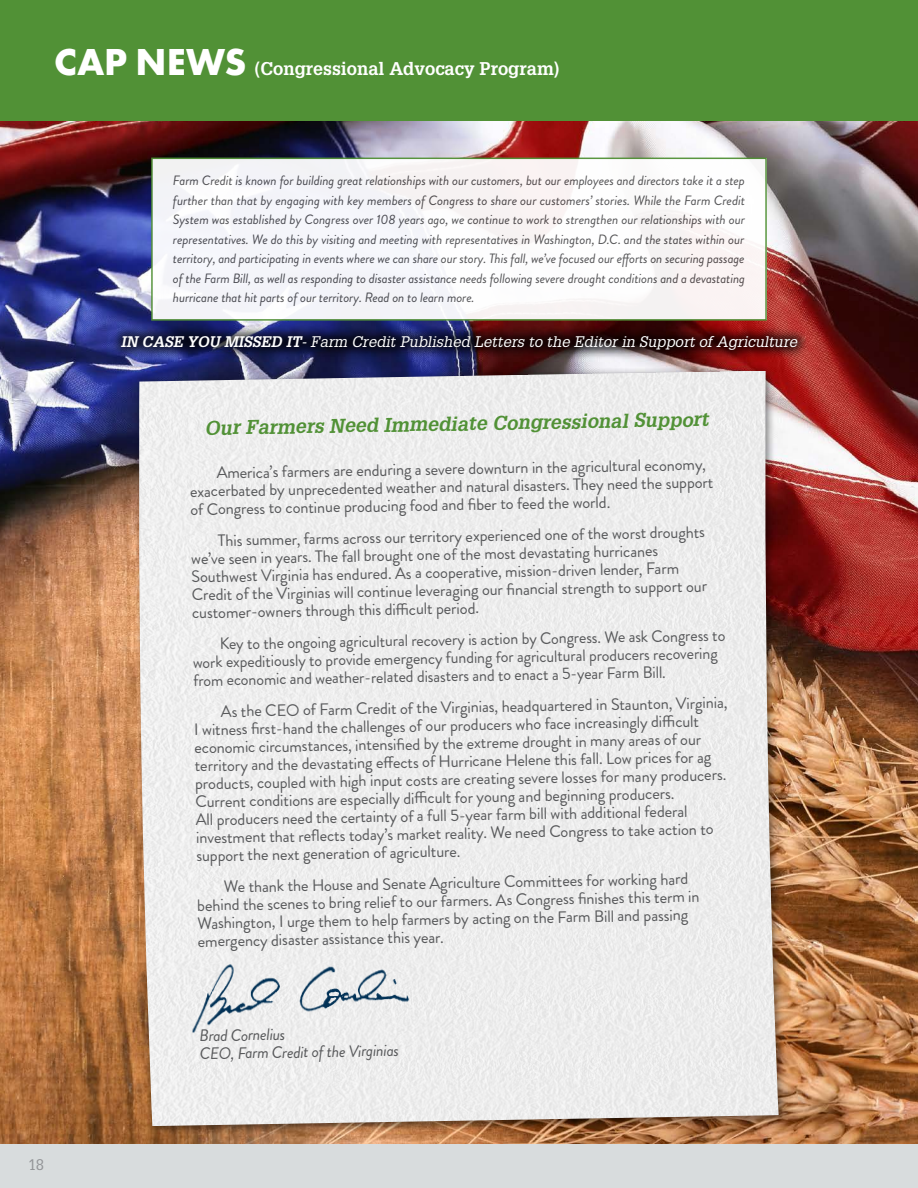
<style>
.page{position:relative;width:918px;height:1188px;background:#fff}
.page>*{position:absolute;margin:0;border:0;box-sizing:border-box;transform-origin:0 0}
.Opening_Paragraph{font:italic 700 19.5px "Glypha";color:#519136}
.Headlines{font:700 18px "Glypha";color:#fff}
.Body_Copy{font:16.5px/18px "Brandon Grotesque";color:#58595b}
.Body_Copy-2{font:italic 16.5px/18px "Brandon Grotesque";color:#58595b}
.Opening_Paragraph-2{font:italic 15px "Glypha";color:#fff}
.Headlines-2{font:15px "Glypha";color:#939598}
.t1{font:italic 13.5px/19.5px "Brandon Grotesque";letter-spacing:-.01em;color:#4d4d4f;text-align:justify}
.s1{font-family:"Futura PT";font-size:39px}
.s2{font-weight:700}
</style>
<div class="page">
<img style="left:0;top:121px;width:918px;height:1024px">
<div style="left:0;top:1145px;width:918px;height:43px;background:#d8dcdd"></div>
<div style="left:0;top:0;width:918px;height:121px;background:#519136"></div>
<div style="left:152px;top:158px;width:614px;height:162px;background:#f7f5fa"></div>
<div style="left:151px;top:158px;width:616px;height:163px;border:2px solid #519136"></div>
<div style="left:109px;top:323px;width:701px;height:39px;background:#000;opacity:.75"></div>
<div style="left:133px;top:365px;width:656px;height:771px;background:#000;opacity:.5"></div>
<img style="left:138px;top:371px;width:641px;height:755px">
<img style="left:165px;top:955px;width:261px;height:93px">
<p class="Headlines" style="left:54px;top:58px;width:507px"><span class="s1">CAP NEWS</span> (Congressional Advocacy Program)</p>
<p class="Headlines-2" style="left:28px;top:1156px;width:18px">18</p>
<p class="t1" style="left:173px;top:171px;width:574px">Farm Credit is known for building great relationships with our customers, but our employees and directors take it a step further than that by engaging with key members of Congress to share our customers’ stories. While the Farm Credit System was established by Congress over 108 years ago, we continue to work to strengthen our relationships with our representatives. We do this by visiting and meeting with representatives in Washington, D.C. and the states within our territory, and participating in events where we can share our story. This fall, we’ve focused our efforts on securing passage of the Farm Bill, as well as responding to disaster assistance needs following severe drought conditions and a devastating hurricane that hit parts of our territory. Read on to learn more.</p>
<p class="Opening_Paragraph-2" style="left:121px;top:333px;width:681px"><span class="s2">IN CASE YOU MISSED IT</span>- Farm Credit Published Letters to the Editor in Support of Agriculture</p>
<p class="Opening_Paragraph" style="left:204px;top:416px;width:506px;rotate:-1deg">Our Farmers Need Immediate Congressional Support</p>
<p class="Body_Copy" style="left:189px;top:464px;width:525px;text-indent:27px;rotate:-1deg">America’s farmers are enduring a severe downturn in the agricultural economy, exacerbated by unprecedented weather and natural disasters. They need the support of Congress to continue producing food and fi ber to feed the world.</p>
<p class="Body_Copy" style="left:191px;top:532px;width:517px;text-indent:27px;rotate:-1deg">This summer, farms across our territory experienced one of the worst droughts we’ve seen in years. The fall brought one of the most devastating hurricanes Southwest Virginia has endured. As a cooperative, mission-driven lender, Farm Credit of the Virginias will continue leveraging our fi nancial strength to support our customer-owners through this diffi cult period.</p>
<p class="Body_Copy" style="left:192px;top:635px;width:534px;text-indent:27px;rotate:-1deg">Key to the ongoing agricultural recovery is action by Congress. We ask Congress to work expeditiously to provide emergency funding for agricultural producers recovering from economic and weather-related disasters and to enact a 5-year Farm Bill.</p>
<p class="Body_Copy" style="left:194px;top:703px;width:536px;text-indent:27px;rotate:-1deg">As the CEO of Farm Credit of the Virginias, headquartered in Staunton, Virginia, I witness fi rst-hand the challenges of our producers who face increasingly diffi cult economic circumstances, intensifi ed by the extreme drought in many areas of our territory and the devastating eff ects of Hurricane Helene this fall. Low prices for ag products, coupled with high input costs are creating severe losses for many producers.<br>Current conditions are especially diffi cult for young and beginning producers.<br>All producers need the certainty of a full 5-year farm bill with additional federal investment that refl ects today’s market reality. We need Congress to take action to support the next generation of agriculture.</p>
<p class="Body_Copy" style="left:197px;top:878px;width:504px;text-indent:27px;rotate:-1deg">We thank the House and Senate Agriculture Committees for working hard behind the scenes to bring relief to our farmers. As Congress fi nishes this term in Washington, I urge them to help farmers by acting on the Farm Bill and passing emergency disaster assistance this year.</p>
<p class="Body_Copy-2" style="left:199px;top:1027px;width:201px;rotate:-1deg">Brad Cornelius<br>CEO, Farm Credit of the Virginias</p>
</div>
